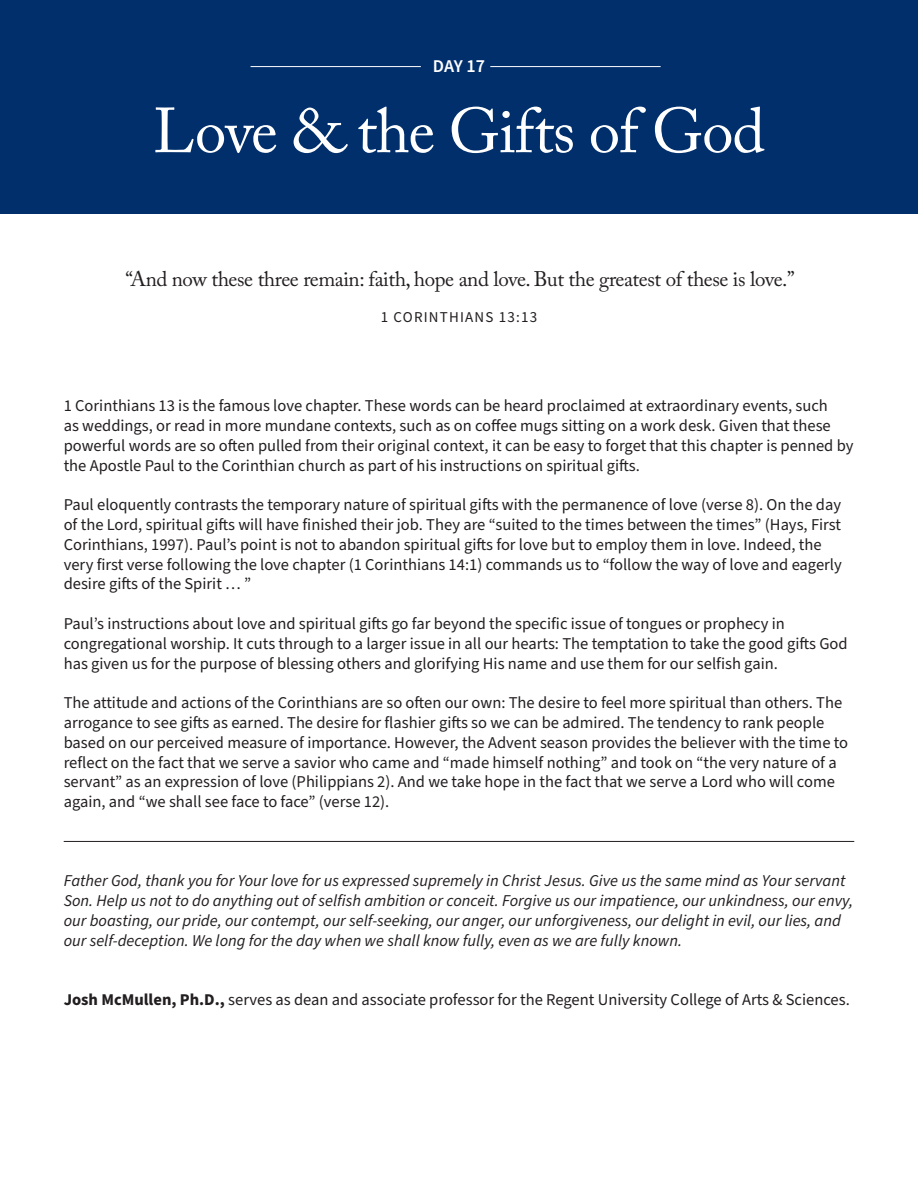
<style>
.page{position:relative;width:918px;height:1188px;background:#fff}
.page>*{position:absolute;margin:0;border:0;box-sizing:border-box;transform-origin:0 0}
.t1{font:63px "Adobe Caslon Pro";letter-spacing:-.02em;color:#fff}
.t2{font:21px "Adobe Caslon Pro";letter-spacing:-.02em;color:#231f20}
.t3{font:600 18px "Source Sans Pro";color:#fff}
.t4{font:16.5px/19.8px "Source Sans Pro";color:#231f20}
.t5{font:italic 16.5px/19.8px "Source Sans Pro";color:#231f20}
.t6{font:15px "Source Sans Pro";letter-spacing:.08em;color:#231f20}
.s1{font-weight:700}
</style>
<div class="page">
<div style="left:0;top:0;width:918px;height:214px;background:#002f6c"></div>
<hr style="left:251px;top:66px;width:170px;height:1px;background:#fff">
<hr style="left:490px;top:66px;width:171px;height:1px;background:#fff">
<hr style="left:64px;top:841px;width:790px;height:1px;background:#231f20">
<p class="t3" style="left:433px;top:60px;width:54px">DAY 17</p>
<h1 class="t1" style="left:153px;top:105px;width:614px">Love &amp; the Gifts of God</h1>
<p class="t2" style="left:125px;top:270px;width:671px">“And now these three remain: faith, hope and love. But the greatest of these is love.”</p>
<p class="t6" style="left:381px;top:311px;width:158px">1 CORINTHIANS 13:13</p>
<p class="t4" style="left:64px;top:397px;width:791px">1 Corinthians 13 is the famous love chapter. These words can be heard proclaimed at extraordinary events, such<br>as weddings, or read in more mundane contexts, such as on coffee mugs sitting on a work desk. Given that these powerful words are so often pulled from their original context, it can be easy to forget that this chapter is penned by the Apostle Paul to the Corinthian church as part of his instructions on spiritual gifts.</p>
<p class="t4" style="left:64px;top:496px;width:780px">Paul eloquently contrasts the temporary nature of spiritual gifts with the permanence of love (verse 8). On the day of the Lord, spiritual gifts will have finished their job. They are “suited to the times between the times” (Hays, First Corinthians, 1997). Paul’s point is not to abandon spiritual gifts for love but to employ them in love. Indeed, the very first verse following the love chapter (1 Corinthians 14:1) commands us to “follow the way of love and eagerly desire gifts of the Spirit … ”</p>
<p class="t4" style="left:64px;top:615px;width:785px">Paul’s instructions about love and spiritual gifts go far beyond the specific issue of tongues or prophecy in congregational worship. It cuts through to a larger issue in all our hearts: The temptation to take the good gifts God has given us for the purpose of blessing others and glorifying His name and use them for our selfish gain.</p>
<p class="t4" style="left:64px;top:694px;width:786px">The attitude and actions of the Corinthians are so often our own: The desire to feel more spiritual than others. The arrogance to see gifts as earned. The desire for flashier gifts so we can be admired. The tendency to rank people based on our perceived measure of importance. However, the Advent season provides the believer with the time to reflect on the fact that we serve a savior who came and “made himself nothing” and took on “the very nature of a servant” as an expression of love (Philippians 2). And we take hope in the fact that we serve a Lord who will come again, and “we shall see face to face” (verse 12).</p>
<p class="t5" style="left:64px;top:872px;width:791px">Father God, thank you for Your love for us expressed supremely in Christ Jesus. Give us the same mind as Your servant Son. Help us not to do anything out of selfish ambition or conceit. Forgive us our impatience, our unkindness, our envy, our boasting, our pride, our contempt, our self-seeking, our anger, our unforgiveness, our delight in evil, our lies, and our self-deception. We long for the day when we shall know fully, even as we are fully known.</p>
<p class="t4" style="left:64px;top:991px;width:788px"><span class="s1">Josh McMullen, Ph.D.,</span> serves as dean and associate professor for the Regent University College of Arts &amp; Sciences.</p>
</div>
